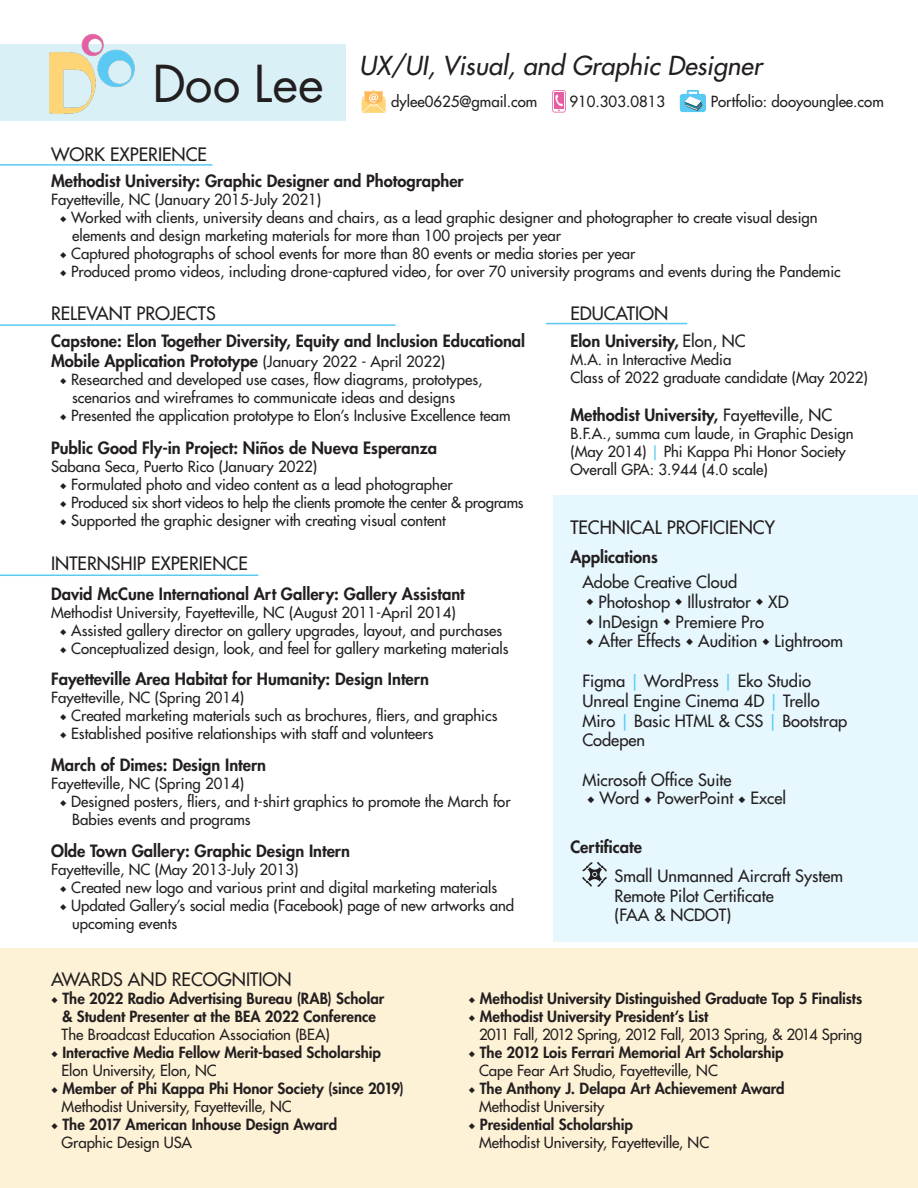
<style>
.page{position:relative;width:918px;height:1188px;background:#fff}
.page>*{position:absolute;margin:0;border:0;box-sizing:border-box;transform-origin:0 0}
.t1{font:49.5px "Futura Std";color:#231f20}
.t2{font:italic 500 25.5px "Futura Std";color:#231f20}
.t3{font:500 18px "Futura Std";color:#231f20}
.t4{font:800 16.5px/19.8px "Futura Std";color:#231f20}
.t5{font:500 16.5px/19.8px "Futura Std";color:#231f20}
.t6{font:500 15px/18px "Futura Std";color:#231f20}
.t7{font:800 15px "Futura Std";color:#231f20}
.t8{font:500 15px "Futura Std";letter-spacing:-.02em;color:#231f20}
.t9{font:500 15px "Futura Std";letter-spacing:-.025em;color:#231f20}
.s1{font-family:"Minion Pro";font-weight:400}
.s2{font-weight:500;font-size:15px}
.s3{font-weight:500}
.s4{color:#5acaf4}
</style>
<div class="page">
<div style="left:0;top:44px;width:346px;height:77px;background:#d9f1f6"></div>
<div style="left:554px;top:496px;width:364px;height:446px;background:#e6f7fd"></div>
<div style="left:0;top:948px;width:918px;height:240px;background:#fef2d6"></div>
<svg style="left:362px;top:90px;width:24px;height:23px"></svg>
<svg style="left:552px;top:90px;width:14px;height:23px"></svg>
<svg style="left:680px;top:90px;width:26px;height:22px"></svg>
<hr style="left:0;top:324px;width:396px;height:2px;background:#5acaf4">
<hr style="left:0;top:164px;width:212px;height:2px;background:#5acaf4">
<hr style="left:546px;top:323px;width:141px;height:1px;background:#5acaf4">
<svg style="left:582px;top:862px;width:25px;height:25px"></svg>
<hr style="left:0;top:575px;width:258px;height:1px;background:#5acaf4">
<img style="left:49px;top:33px;width:86px;height:81px">
<p class="t1" style="left:152px;top:52px;width:173px">Doo Lee</p>
<p class="t3" style="left:51px;top:143px;width:157px">WORK EXPERIENCE</p>
<p class="t2" style="left:359px;top:50px;width:404px">UX/UI, Visual, and Graphic Designer</p>
<p class="t6" style="left:391px;top:92px;width:148px">dylee0625@gmail.com</p>
<p class="t6" style="left:570px;top:92px;width:97px">910.303.0813</p>
<p class="t6" style="left:711px;top:92px;width:175px">Portfolio: dooyounglee.com</p>
<p class="t4" style="left:51px;top:171px;width:414px">Methodist University: Graphic Designer and Photographer</p>
<p class="t6" style="left:51px;top:190px;width:271px">Fayetteville, NC (January 2015-July 2021)</p>
<p class="t6" style="left:72px;top:208px;width:747px;text-indent:-12px"><span class="s1">◆</span> Worked with clients, university deans and chairs, as a lead graphic designer and photographer to create visual design elements and design marketing materials for more than 100 projects per year</p>
<p class="t6" style="left:60px;top:244px;width:577px"><span class="s1">◆</span> Captured photographs of school events for more than 80 events or media stories per year</p>
<p class="t6" style="left:60px;top:262px;width:783px"><span class="s1">◆</span> Produced promo videos, including drone-captured video, for over 70 university programs and events during the Pandemic</p>
<p class="t3" style="left:51px;top:302px;width:166px">RELEVANT PROJECTS</p>
<p class="t4" style="left:51px;top:331px;width:476px">Capstone: Elon Together Diversity, Equity and Inclusion Educational<br>Mobile Application Prototype <span class="s2">(January 2022 - April 2022)</span></p>
<p class="t6" style="left:72px;top:370px;width:412px;text-indent:-12px"><span class="s1">◆</span> Researched and developed use cases, flow diagrams, prototypes, scenarios and wireframes to communicate ideas and designs</p>
<p class="t6" style="left:60px;top:406px;width:452px"><span class="s1">◆</span> Presented the application prototype to Elon’s Inclusive Excellence team</p>
<p class="t4" style="left:51px;top:438px;width:388px">Public Good Fly-in Project: Niños de Nueva Esperanza</p>
<p class="t6" style="left:51px;top:458px;width:268px">Sabana Seca, Puerto Rico (January 2022)</p>
<p class="t6" style="left:60px;top:476px;width:394px"><span class="s1">◆</span> Formulated photo and video content as a lead photographer</p>
<p class="t8" style="left:60px;top:493px;width:465px"><span class="s1">◆</span> Produced six short videos to help the clients promote the center &amp; programs</p>
<p class="t6" style="left:60px;top:512px;width:388px"><span class="s1">◆</span> Supported the graphic designer with creating visual content</p>
<p class="t3" style="left:51px;top:552px;width:198px">INTERNSHIP EXPERIENCE</p>
<p class="t4" style="left:51px;top:584px;width:415px">David McCune International Art Gallery: Gallery Assistant</p>
<p class="t6" style="left:51px;top:603px;width:406px">Methodist University, Fayetteville, NC (August 2011-April 2014)</p>
<p class="t6" style="left:60px;top:621px;width:444px"><span class="s1">◆</span> Assisted gallery director on gallery upgrades, layout, and purchases</p>
<p class="t6" style="left:60px;top:639px;width:450px"><span class="s1">◆</span> Conceptualized design, look, and feel for gallery marketing materials</p>
<p class="t4" style="left:51px;top:669px;width:379px">Fayetteville Area Habitat for Humanity: Design Intern</p>
<p class="t6" style="left:51px;top:689px;width:195px">Fayetteville, NC (Spring 2014)</p>
<p class="t6" style="left:60px;top:707px;width:439px"><span class="s1">◆</span> Created marketing materials such as brochures, fliers, and graphics</p>
<p class="t6" style="left:60px;top:725px;width:375px"><span class="s1">◆</span> Established positive relationships with staff and volunteers</p>
<p class="t4" style="left:51px;top:755px;width:217px">March of Dimes: Design Intern</p>
<p class="t6" style="left:51px;top:775px;width:195px">Fayetteville, NC (Spring 2014)</p>
<p class="t6" style="left:72px;top:793px;width:440px;text-indent:-12px"><span class="s1">◆</span> Designed posters, fliers, and t-shirt graphics to promote the March for<br>Babies events and programs</p>
<p class="t4" style="left:51px;top:841px;width:300px">Olde Town Gallery: Graphic Design Intern</p>
<p class="t6" style="left:51px;top:861px;width:249px">Fayetteville, NC (May 2013-July 2013)</p>
<p class="t6" style="left:60px;top:879px;width:439px"><span class="s1">◆</span> Created new logo and various print and digital marketing materials</p>
<p class="t6" style="left:72px;top:897px;width:444px;text-indent:-12px"><span class="s1">◆</span> Updated Gallery’s social media (Facebook) page of new artworks and upcoming events</p>
<p class="t3" style="left:51px;top:968px;width:242px">AWARDS AND RECOGNITION</p>
<p class="t3" style="left:570px;top:302px;width:99px">EDUCATION</p>
<p class="t4" style="left:570px;top:331px;width:177px">Elon University, <span class="s3">Elon, NC</span></p>
<p class="t6" style="left:570px;top:351px;width:163px">M.A. in Interactive Media</p>
<p class="t6" style="left:570px;top:369px;width:299px">Class of 2022 graduate candidate (May 2022)</p>
<p class="t4" style="left:570px;top:405px;width:264px">Methodist University, <span class="s3">Fayetteville, NC</span></p>
<p class="t6" style="left:570px;top:424px;width:285px">B.F.A., summa cum laude, in Graphic Design</p>
<p class="t6" style="left:570px;top:442px;width:277px">(May 2014) <span class="s4">|</span> Phi Kappa Phi Honor Society</p>
<p class="t6" style="left:570px;top:460px;width:199px">Overall GPA: 3.944 (4.0 scale)</p>
<p class="t3" style="left:570px;top:516px;width:206px">TECHNICAL PROFICIENCY</p>
<p class="t4" style="left:570px;top:547px;width:89px">Applications</p>
<p class="t5" style="left:582px;top:572px;width:157px">Adobe Creative Cloud</p>
<p class="t5" style="left:586px;top:592px;width:204px"><span class="s1">◆</span> Photoshop <span class="s1">◆</span> Illustrator <span class="s1">◆</span> XD</p>
<p class="t5" style="left:586px;top:612px;width:179px"><span class="s1">◆</span> InDesign <span class="s1">◆</span> Premiere Pro</p>
<p class="t5" style="left:586px;top:631px;width:259px"><span class="s1">◆</span> After Effects <span class="s1">◆</span> Audition <span class="s1">◆</span> Lightroom</p>
<p class="t5" style="left:582px;top:671px;width:267px">Figma <span class="s4">|</span> WordPress <span class="s4">|</span> Eko Studio<br>Unreal Engine Cinema 4D <span class="s4">|</span> Trello<br>Miro <span class="s4">|</span> Basic HTML &amp; CSS <span class="s4">|</span> Bootstrap<br>Codepen</p>
<p class="t5" style="left:582px;top:770px;width:151px">Microsoft Office Suite</p>
<p class="t5" style="left:587px;top:788px;width:201px"><span class="s1">◆</span> Word <span class="s1">◆</span> PowerPoint <span class="s1">◆</span> Excel</p>
<p class="t4" style="left:570px;top:837px;width:73px">Certificate</p>
<p class="t5" style="left:615px;top:866px;width:230px">Small Unmanned Aircraft System<br>Remote Pilot Certificate</p>
<p class="t5" style="left:615px;top:906px;width:118px">(FAA &amp; NCDOT)</p>
<p class="t7" style="left:51px;top:989px;width:335px"><span class="s1">◆</span> The 2022 Radio Advertising Bureau (RAB) Scholar</p>
<p class="t7" style="left:62px;top:1007px;width:315px">&amp; Student Presenter at the BEA 2022 Conference</p>
<p class="t6" style="left:62px;top:1025px;width:270px">The Broadcast Education Association (BEA)</p>
<p class="t7" style="left:51px;top:1043px;width:331px"><span class="s1">◆</span> Interactive Media Fellow Merit-based Scholarship</p>
<p class="t6" style="left:62px;top:1061px;width:157px">Elon University, Elon, NC</p>
<p class="t7" style="left:51px;top:1079px;width:354px"><span class="s1">◆</span> Member of Phi Kappa Phi Honor Society (since 2019)</p>
<p class="t6" style="left:62px;top:1097px;width:232px">Methodist University, Fayetteville, NC</p>
<p class="t7" style="left:51px;top:1115px;width:288px"><span class="s1">◆</span> The 2017 American Inhouse Design Award</p>
<p class="t6" style="left:62px;top:1133px;width:132px">Graphic Design USA</p>
<p class="t7" style="left:469px;top:989px;width:395px"><span class="s1">◆</span> Methodist University Distinguished Graduate Top 5 Finalists</p>
<p class="t7" style="left:469px;top:1007px;width:241px"><span class="s1">◆</span> Methodist University President’s List</p>
<p class="t9" style="left:479px;top:1025px;width:385px">2011 Fall, 2012 Spring, 2012 Fall, 2013 Spring, &amp; 2014 Spring</p>
<p class="t7" style="left:469px;top:1043px;width:317px"><span class="s1">◆</span> The 2012 Lois Ferrari Memorial Art Scholarship</p>
<p class="t6" style="left:479px;top:1061px;width:240px">Cape Fear Art Studio, Fayetteville, NC</p>
<p class="t7" style="left:469px;top:1079px;width:318px"><span class="s1">◆</span> The Anthony J. Delapa Art Achievement Award</p>
<p class="t6" style="left:479px;top:1097px;width:127px">Methodist University</p>
<p class="t7" style="left:469px;top:1115px;width:166px"><span class="s1">◆</span> Presidential Scholarship</p>
<p class="t6" style="left:479px;top:1133px;width:232px">Methodist University, Fayetteville, NC</p>
</div>
